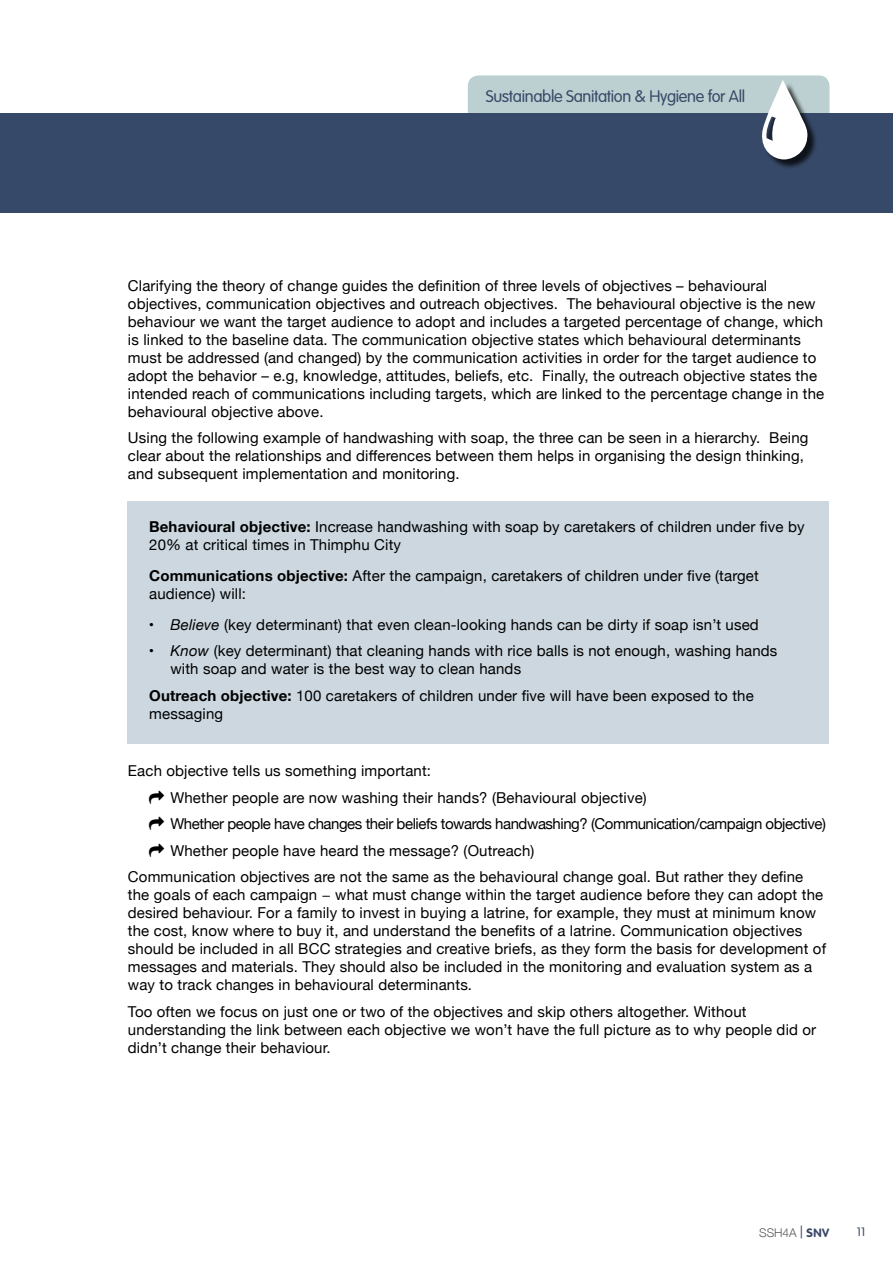
<style>
.page{position:relative;width:893px;height:1263px;background:#fff}
.page>*{position:absolute;margin:0;border:0;box-sizing:border-box;transform-origin:0 0}
.t1{font:300 16.5px "VAG Rounded Std";letter-spacing:-.02em;color:#374968}
.t2{font:15px/18px "Helvetica Neue";letter-spacing:.01em;color:#000}
.t3{font:15px "Helvetica Neue";letter-spacing:-.03em;color:#000}
.t4{font:300 12px "Helvetica Neue";letter-spacing:-.005em;color:#58595b}
.t5{font:300 12px "VAG Rounded Std";color:#3a4867}
.s1{font-weight:700}
.s2{font-style:italic}
.s3{font-family:"VAG Rounded Std";color:#3a4867}
.s4{font-family:"VAG Rounded Std";font-weight:700;color:#3a4867}
</style>
<div class="page">
<div style="left:468px;top:75px;width:361px;height:94px;background:#bcd0d1;border-radius:11px"></div>
<div style="left:128px;top:502px;width:701px;height:242px;background:#ccd7df"></div>
<div style="left:0;top:113px;width:893px;height:100px;background:#374968"></div>
<div style="left:763px;top:82px;width:55px;height:88px;background:#000;opacity:.75"></div>
<svg style="left:762px;top:80px;width:47px;height:80px"></svg>
<p class="t1" style="left:486px;top:87px;width:261px">Sustainable Sanitation &amp; Hygiene for All</p>
<p class="t2" style="left:128px;top:277px;width:698px">Clarifying the theory of change guides the definition of three levels of objectives – behavioural objectives, communication objectives and outreach objectives. The behavioural objective is the new behaviour we want the target audience to adopt and includes a targeted percentage of change, which is linked to the baseline data. The communication objective states which behavioural determinants must be addressed (and changed) by the communication activities in order for the target audience to adopt the behavior – e.g, knowledge, attitudes, beliefs, etc. Finally, the outreach objective states the intended reach of communications including targets, which are linked to the percentage change in the behavioural objective above.</p>
<p class="t2" style="left:128px;top:430px;width:682px">Using the following example of handwashing with soap, the three can be seen in a hierarchy. Being clear about the relationships and differences between them helps in organising the design thinking, and subsequent implementation and monitoring.</p>
<p class="t2" style="left:149px;top:519px;width:657px"><span class="s1">Behavioural objective:</span> Increase handwashing with soap by caretakers of children under five by<br>20% at critical times in Thimphu City</p>
<p class="t2" style="left:149px;top:567px;width:611px"><span class="s1">Communications objective:</span> After the campaign, caretakers of children under five (target audience) will:</p>
<p class="t2" style="left:149px;top:616px;width:611px">• <span class="s2">Believe</span> (key determinant) that even clean-looking hands can be dirty if soap isn’t used</p>
<p class="t2" style="left:170px;top:643px;width:608px;text-indent:-22px">• <span class="s2">Know</span> (key determinant) that cleaning hands with rice balls is not enough, washing hands with soap and water is the best way to clean hands</p>
<p class="t2" style="left:149px;top:687px;width:606px"><span class="s1">Outreach objective:</span> 100 caretakers of children under five will have been exposed to the messaging</p>
<p class="t2" style="left:128px;top:762px;width:305px">Each objective tells us something important:</p>
<p class="t2" style="left:170px;top:789px;width:478px">Whether people are now washing their hands? (Behavioural objective)</p>
<p class="t3" style="left:170px;top:813px;width:657px">Whether people have changes their beliefs towards handwashing? (Communication/campaign objective)</p>
<p class="t2" style="left:170px;top:842px;width:365px">Whether people have heard the message? (Outreach)</p>
<p class="t2" style="left:128px;top:868px;width:677px">Communication objectives are not the same as the behavioural change goal. But rather they define</p>
<p class="t2" style="left:128px;top:886px;width:700px">the goals of each campaign − what must change within the target audience before they can adopt the desired behaviour. For a family to invest in buying a latrine, for example, they must at minimum know the cost, know where to buy it, and understand the benefits of a latrine. Communication objectives should be included in all BCC strategies and creative briefs, as they form the basis for development of messages and materials. They should also be included in the monitoring and evaluation system as a way to track changes in behavioural determinants.</p>
<p class="t2" style="left:128px;top:1003px;width:690px">Too often we focus on just one or two of the objectives and skip others altogether. Without understanding the link between each objective we won’t have the full picture as to why people did or didn’t change their behaviour.</p>
<p class="t4" style="left:759px;top:1223px;width:72px">SSH4A <span class="s3">|</span> <span class="s4">SNV</span></p>
<p class="t5" style="left:857px;top:1225px;width:10px">11</p>
</div>
